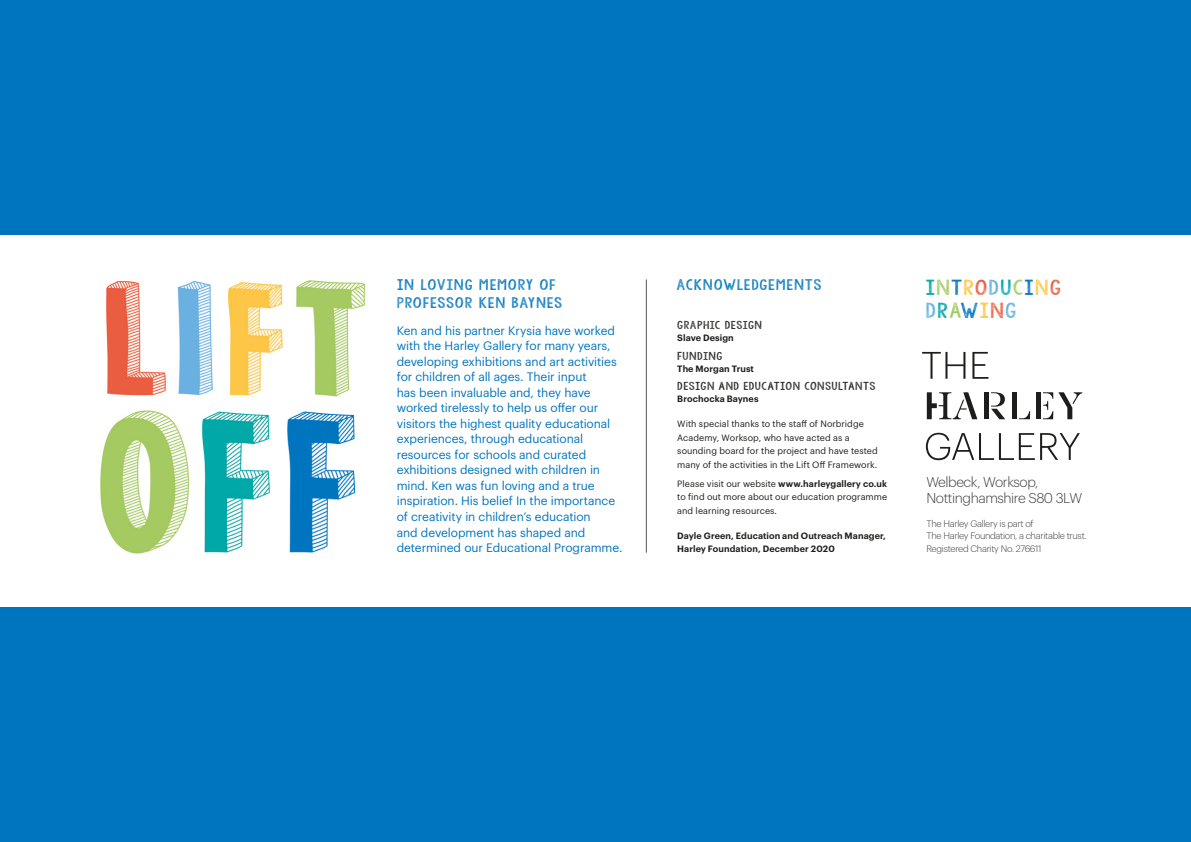
<style>
.page{position:relative;width:1191px;height:842px;background:#fff}
.page>*{position:absolute;margin:0;border:0;box-sizing:border-box;transform-origin:0 0}
.t1{font:17px/23.2px "KG Allof Me";letter-spacing:.04em;color:#00a8a9;scale:1.3 1}
.t2{font:300 13.9px/16.3px "Graphik";letter-spacing:-.03em;color:#3d3d3c}
.t3{font:12px/15.5px "Graphik";letter-spacing:-.01em;color:#0075bf}
.t4{font:12px/18px "KG Allof Me";letter-spacing:.04em;color:#0075bf;scale:1.3 1}
.t5{font:300 9.3px/12.7px "Graphik";letter-spacing:-.03em;color:#3d3d3c}
.t6{font:9px/13.5px "Graphik";letter-spacing:.005em;color:#1d1d1b}
.t7{font:600 9px/13.5px "Graphik";letter-spacing:.01em;color:#1d1d1b}
.t8{font:9px "KG Allof Me";letter-spacing:.035em;color:#1d1d1b;scale:1.3 1}
.s1{font-weight:600}
.s2{color:#a3ca62}
.s3{color:#0075bf}
.s4{color:#fdc747}
.s5{color:#eb5e40}
.s6{color:#67b1e3}
</style>
<div class="page">
<img style="left:100px;top:280px;width:265px;height:274px">
<svg style="left:926px;top:392px;width:51px;height:27px"></svg>
<div style="left:984px;top:392px;width:5px;height:27px;background:#1d1d1b"></div>
<div style="left:1011px;top:392px;width:5px;height:27px;background:#1d1d1b"></div>
<div style="left:1035px;top:392px;width:5px;height:27px;background:#1d1d1b"></div>
<svg style="left:991px;top:392px;width:14px;height:27px"></svg>
<svg style="left:1019px;top:411px;width:11px;height:8px"></svg>
<svg style="left:1043px;top:392px;width:39px;height:27px"></svg>
<svg style="left:922px;top:352px;width:43px;height:27px"></svg>
<svg style="left:972px;top:352px;width:16px;height:27px"></svg>
<svg style="left:926px;top:433px;width:108px;height:27px"></svg>
<svg style="left:1040px;top:433px;width:39px;height:27px"></svg>
<div style="left:0;top:0;width:1191px;height:234px;background:#0075bf"></div>
<div style="left:0;top:608px;width:1191px;height:234px;background:#0075bf"></div>
<hr style="left:646px;top:279px;width:1px;height:274px;background:#575756">
<p class="t4" style="left:397px;top:276px;width:129px">IN LOVING MEMORY OF<br>PROFESSOR KEN BAYNES</p>
<p class="t3" style="left:397px;top:322px;width:227px">Ken and his partner Krysia have worked with the Harley Gallery for many years, developing exhibitions and art activities for children of all ages. Their input<br>has been invaluable and, they have worked tirelessly to help us offer our visitors the highest quality educational experiences, through educational resources for schools and curated exhibitions designed with children in mind. Ken was fun loving and a true inspiration. His belief In the importance of creativity in children’s education<br>and development has shaped and determined our Educational Programme.</p>
<p class="t4" style="left:676px;top:276px;width:113px">ACKNOWLEDGEMENTS</p>
<p class="t8" style="left:677px;top:319px;width:67px">GRAPHIC DESIGN</p>
<p class="t7" style="left:677px;top:330px;width:58px">Slave Design</p>
<p class="t8" style="left:677px;top:350px;width:36px">FUNDING</p>
<p class="t7" style="left:677px;top:361px;width:78px">The Morgan Trust</p>
<p class="t8" style="left:677px;top:380px;width:154px">DESIGN AND EDUCATION CONSULTANTS</p>
<p class="t7" style="left:677px;top:392px;width:83px">Brochocka Baynes</p>
<p class="t6" style="left:677px;top:416px;width:202px">With special thanks to the staff of Norbridge Academy, Worksop, who have acted as a sounding board for the project and have tested many of the activities in the Lift Off Framework.</p>
<p class="t6" style="left:677px;top:476px;width:211px;text-align:justify">Please visit our website <span class="s1">www.harleygallery co.uk </span>to find out more about our education programme and learning resources.</p>
<p class="t7" style="left:677px;top:528px;width:210px">Dayle Green, Education and Outreach Manager,<br>Harley Foundation, December 2020</p>
<h1 class="t1" style="left:925px;top:276px;width:106px">I<span class="s2">N</span><span class="s3">T</span><span class="s4">R</span><span class="s5">O</span><span class="s6">D</span>U<span class="s2">C</span><span class="s3">I</span><span class="s4">N</span><span class="s5">G<br></span><span class="s6">D</span>R<span class="s2">A</span><span class="s3">W</span><span class="s4">I</span><span class="s5">N</span><span class="s6">G</span></h1>
<p class="t2" style="left:926px;top:473px;width:157px">Welbeck, Worksop,<br>Nottinghamshire S80 3LW</p>
<p class="t5" style="left:926px;top:516px;width:162px">The Harley Gallery is part of<br>The Harley Foundation, a charitable trust.<br>Registered Charity No. 276611</p>
</div>
